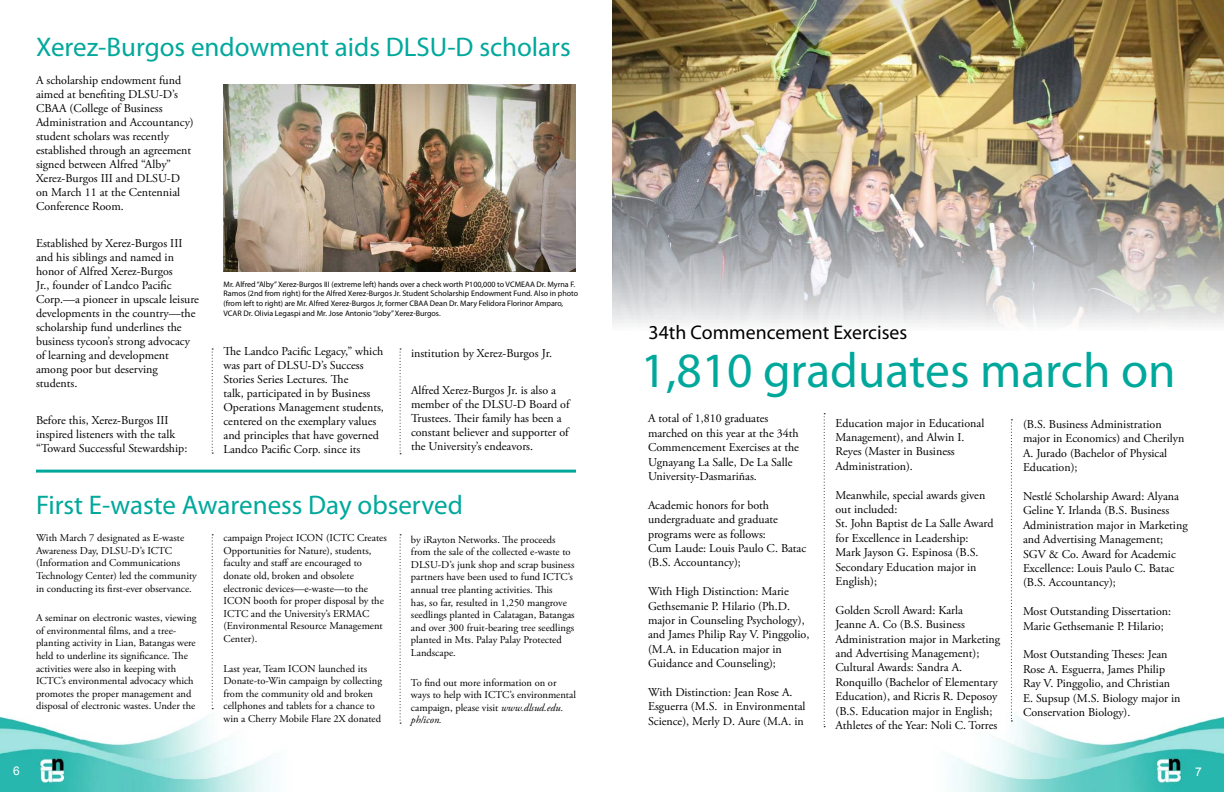
<style>
.page{position:relative;width:1224px;height:792px;background:#fff}
.page>*{position:absolute;margin:0;border:0;box-sizing:border-box;transform-origin:0 0}
.t1{font:49.5px "Myriad Pro";color:#00a89c}
.t2{font:27px "Myriad Pro";color:#00a89c}
.t3{font:19.8px "Myriad Pro";color:#000}
.t4{font:12px/14.4px "Adobe Garamond Pro";color:#000}
.t5{font:12px "Arial";color:#fff}
.t6{font:10.5px/12.6px "Adobe Garamond Pro";color:#000}
.t7{font:8px/9.6px "Myriad Pro";color:#000}
.s1{font-style:italic}
</style>
<div class="page">
<img style="left:949px;top:712px;width:275px;height:80px">
<img style="left:0;top:702px;width:273px;height:90px">
<img style="left:224px;top:84px;width:352px;height:187px">
<hr style="left:36px;top:470px;width:540px;height:3px;background:#00a89c">
<svg style="left:1011px;top:419px;width:1px;height:302px"></svg>
<svg style="left:824px;top:413px;width:1px;height:314px"></svg>
<svg style="left:400px;top:349px;width:1px;height:105px"></svg>
<svg style="left:400px;top:534px;width:1px;height:190px"></svg>
<svg style="left:212px;top:349px;width:1px;height:105px"></svg>
<svg style="left:212px;top:534px;width:1px;height:175px"></svg>
<img style="left:612px;top:0;width:612px;height:326px">
<h2 class="t2" style="left:36px;top:30px;width:536px">Xerez-Burgos endowment aids DLSU-D scholars</h2>
<p class="t4" style="left:36px;top:73px;width:159px;line-height:14px">A scholarship endowment fund aimed at benefiting DLSU-D’s<br>CBAA (College of Business<br>Administration and Accountancy) student scholars was recently established through an agreement signed between Alfred “Alby”<br>Xerez-Burgos III and DLSU-D on March 11 at the Centennial<br>Conference Room.</p>
<p class="t4" style="left:36px;top:236px;width:164px;line-height:14px">Established by Xerez-Burgos III and his siblings and named in honor of Alfred Xerez-Burgos<br>Jr., founder of Landco Pacific<br>Corp.—a pioneer in upscale leisure developments in the country—the scholarship fund underlines the business tycoon’s strong advocacy of learning and development among poor but deserving students.</p>
<p class="t4" style="left:36px;top:413px;width:153px;line-height:14px">Before this, Xerez-Burgos III inspired listeners with the talk “Toward Successful Stewardship:</p>
<p class="t7" style="left:224px;top:279px;width:356px">Mr. Alfred “Alby” Xerez-Burgos III (extreme left) hands over a check worth P100,000 to VCMEAA Dr. Myrna F.<br>Ramos (2nd from right) for the Alfred Xerez-Burgos Jr. Student Scholarship Endowment Fund. Also in photo (from left to right) are Mr. Alfred Xerez-Burgos Jr, former CBAA Dean Dr. Mary Felidora Florinor Amparo, VCAR Dr. Olivia Legaspi and Mr. Jose Antonio “Joby” Xerez-Burgos.</p>
<p class="t4" style="left:224px;top:345px;width:162px;line-height:14px">The Landco Pacific Legacy,” which was part of DLSU-D’s Success<br>Stories Series Lectures. The<br>talk, participated in by Business<br>Operations Management students, centered on the exemplary values and principles that have governed<br>Landco Pacific Corp. since its</p>
<p class="t4" style="left:411px;top:346px;width:143px">institution by Xerez-Burgos Jr.</p>
<p class="t4" style="left:411px;top:384px;width:160px;line-height:14px">Alfred Xerez-Burgos Jr. is also a member of the DLSU-D Board of<br>Trustees. Their family has been a constant believer and supporter of the University’s endeavors.</p>
<h2 class="t2" style="left:36px;top:488px;width:428px">First E-waste Awareness Day observed</h2>
<p class="t6" style="left:36px;top:532px;width:162px">With March 7 designated as E-waste Awareness Day, DLSU-D’s ICTC (Information and Communications Technology Center) led the community in conducting its first-ever observance.</p>
<p class="t6" style="left:36px;top:612px;width:162px">A seminar on electronic wastes, viewing of environmental films, and a tree&shy;planting activity in Lian, Batangas were held to underline its significance. The activities were also in keeping with ICTC’s environmental advocacy which promotes the proper management and disposal of electronic wastes. Under the</p>
<p class="t6" style="left:224px;top:532px;width:165px">campaign Project ICON (ICTC Creates<br>Opportunities for Nature), students, faculty and staff are encouraged to donate old, broken and obsolete electronic devices—e-waste—to the<br>ICON booth for proper disposal by the<br>ICTC and the University’s ERMAC (Environmental Resource Management<br>Center).</p>
<p class="t6" style="left:224px;top:662px;width:160px">Last year, Team ICON launched its Donate-to-Win campaign by collecting from the community old and broken cellphones and tablets for a chance to win a Cherry Mobile Flare 2X donated</p>
<p class="t6" style="left:411px;top:533px;width:165px">by iRayton Networks. The proceeds from the sale of the collected e-waste to DLSU-D’s junk shop and scrap business partners have been used to fund ICTC’s annual tree planting activities. This<br>has, so far, resulted in 1,250 mangrove seedlings planted in Calatagan, Batangas and over 300 fruit-bearing tree seedlings planted in Mts. Palay Palay Protected Landscape.</p>
<p class="t6" style="left:411px;top:676px;width:166px">To find out more information on or ways to help with ICTC’s environmental campaign, please visit <span class="s1">www.dlsud.edu. ph/icon.</span></p>
<h3 class="t3" style="left:649px;top:320px;width:260px">34th Commencement Exercises</h3>
<h1 class="t1" style="left:641px;top:340px;width:536px">1,810 graduates march on</h1>
<p class="t4" style="left:648px;top:412px;width:153px">A total of 1,810 graduates marched on this year at the 34th<br>Commencement Exercises at the<br>Ugnayang La Salle, De La Salle<br>University-Dasmariñas.</p>
<p class="t4" style="left:648px;top:498px;width:160px">Academic honors for both undergraduate and graduate programs were as follows:<br>Cum Laude: Louis Paulo C. Batac (B.S. Accountancy);</p>
<p class="t4" style="left:648px;top:585px;width:163px">With High Distinction: Marie<br>Gethsemanie P. Hilario (Ph.D. major in Counseling Psychology), and James Philip Ray V. Pinggolio, (M.A. in Education major in<br>Guidance and Counseling);</p>
<p class="t4" style="left:648px;top:685px;width:159px">With Distinction: Jean Rose A.<br>Esguerra (M.S. in Environmental<br>Science), Merly D. Aure (M.A. in</p>
<p class="t4" style="left:836px;top:416px;width:150px">Education major in Educational<br>Management), and Alwin I.<br>Reyes (Master in Business<br>Administration).</p>
<p class="t4" style="left:836px;top:488px;width:159px">Meanwhile, special awards given out included:<br>St. John Baptist de La Salle Award for Excellence in Leadership:<br>Mark Jayson G. Espinosa (B.S.<br>Secondary Education major in<br>English);</p>
<p class="t4" style="left:836px;top:603px;width:166px">Golden Scroll Award: Karla<br>Jeanne A. Co (B.S. Business<br>Administration major in Marketing and Advertising Management);<br>Cultural Awards: Sandra A.<br>Ronquillo (Bachelor of Elementary<br>Education), and Ricris R. Deposoy (B.S. Education major in English;<br>Athletes of the Year: Noli C. Torres</p>
<p class="t4" style="left:1023px;top:418px;width:163px">(B.S. Business Administration major in Economics) and Cherilyn<br>A. Jurado (Bachelor of Physical<br>Education);</p>
<p class="t4" style="left:1023px;top:490px;width:166px">Nestlé Scholarship Award: Alyana<br>Geline Y. Irlanda (B.S. Business<br>Administration major in Marketing and Advertising Management;<br>SGV &amp; Co. Award for Academic<br>Excellence: Louis Paulo C. Batac (B.S. Accountancy);</p>
<p class="t4" style="left:1023px;top:605px;width:150px">Most Outstanding Dissertation:<br>Marie Gethsemanie P. Hilario;</p>
<p class="t4" style="left:1023px;top:648px;width:159px">Most Outstanding Theses: Jean<br>Rose A. Esguerra, James Philip<br>Ray V. Pinggolio, and Christian<br>E. Supsup (M.S. Biology major in<br>Conservation Biology).</p>
<p class="t5" style="left:11px;top:764px;width:10px">26</p>
<p class="t5" style="left:1195px;top:764px;width:8px">7</p>
</div>
